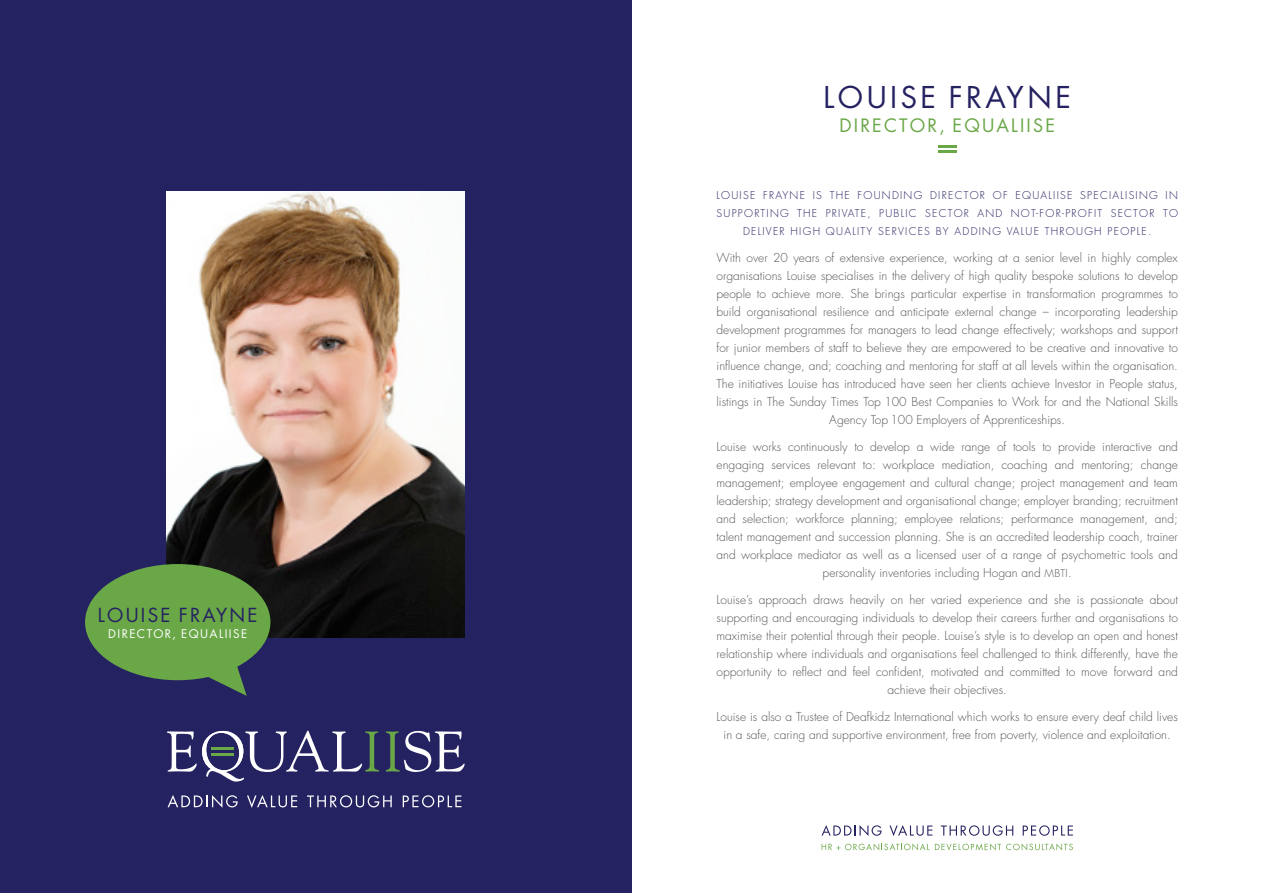
<style>
.page{position:relative;width:1263px;height:893px;background:#fff}
.page>*{position:absolute;margin:0;border:0;box-sizing:border-box;transform-origin:0 0}
.t1{font:29.25px "Futura";letter-spacing:.12em;color:#252261}
.t2{font:18.9px "Futura";letter-spacing:.12em;color:#252261}
.t3{font:18px "Futura";letter-spacing:.12em;color:#6aa747}
.t4{font:300 12px/18px "Futura";color:#58585a;text-align:center}
.t5{font:11.55px "Futura";letter-spacing:.12em;color:#fff}
.t6{font:300 10.5px/18px "Futura";letter-spacing:.12em;color:#252261;text-align:center}
.s1{font-size:10.5px}
</style>
<div class="page">
<div style="left:0;top:0;width:631px;height:893px;background:#252261"></div>
<svg style="left:821px;top:825px;width:60px;height:11px"></svg>
<svg style="left:889px;top:825px;width:43px;height:11px"></svg>
<svg style="left:941px;top:825px;width:72px;height:11px"></svg>
<svg style="left:1023px;top:825px;width:50px;height:11px"></svg>
<svg style="left:821px;top:843px;width:252px;height:7px"></svg>
<svg style="left:938px;top:151px;width:18px;height:2px"></svg>
<hr style="left:938px;top:145px;width:18px;height:3px;background:#6aa747">
<img style="left:167px;top:191px;width:298px;height:447px">
<div style="left:85px;top:564px;width:185px;height:116px;background:#6aa747;border-radius:50%"></div>
<svg style="left:175px;top:661px;width:72px;height:35px"></svg>
<svg style="left:167px;top:730px;width:212px;height:51px"></svg>
<svg style="left:386px;top:731px;width:79px;height:41px"></svg>
<hr style="left:211px;top:753px;width:23px;height:3px;background:#6aa747">
<hr style="left:211px;top:747px;width:23px;height:3px;background:#6aa747">
<svg style="left:168px;top:795px;width:70px;height:13px"></svg>
<svg style="left:247px;top:795px;width:50px;height:13px"></svg>
<svg style="left:307px;top:795px;width:85px;height:12px"></svg>
<svg style="left:403px;top:795px;width:58px;height:12px"></svg>
<p class="t2" style="left:98px;top:603px;width:161px">LOUISE FRAYNE</p>
<p class="t5" style="left:108px;top:626px;width:140px">DIRECTOR, EQUALIISE</p>
<p class="t1" style="left:823px;top:78px;width:249px">LOUISE FRAYNE</p>
<p class="t3" style="left:839px;top:114px;width:217px">DIRECTOR, EQUALIISE</p>
<p class="t6" style="left:716px;top:187px;width:463px">LOUISE FRAYNE IS THE FOUNDING DIRECTOR OF EQUALIISE SPECIALISING IN<br>SUPPORTING THE PRIVATE, PUBLIC SECTOR AND NOT-FOR-PROFIT SECTOR TO<br>DELIVER HIGH QUALITY SERVICES BY ADDING VALUE THROUGH PEOPLE.</p>
<p class="t4" style="left:716px;top:249px;width:463px">With over 20 years of extensive experience, working at a senior level in highly complex organisations Louise specialises in the delivery of high quality bespoke solutions to develop people to achieve more. She brings particular expertise in transformation programmes to build organisational resilience and anticipate external change – incorporating leadership development programmes for managers to lead change effectively; workshops and support for junior members of staff to believe they are empowered to be creative and innovative to influence change, and; coaching and mentoring for staff at all levels within the organisation.<br>The initiatives Louise has introduced have seen her clients achieve Investor in People status, listings in The Sunday Times Top 100 Best Companies to Work for and the National Skills Agency Top 100 Employers of Apprenticeships.</p>
<p class="t4" style="left:716px;top:438px;width:463px">Louise works continuously to develop a wide range of tools to provide interactive and engaging services relevant to: workplace mediation, coaching and mentoring; change management; employee engagement and cultural change; project management and team leadership; strategy development and organisational change; employer branding; recruitment and selection; workforce planning; employee relations; performance management, and; talent management and succession planning. She is an accredited leadership coach, trainer and workplace mediator as well as a licensed user of a range of psychometric tools and personality inventories including Hogan and <span class="s1">MBTI</span>.</p>
<p class="t4" style="left:716px;top:591px;width:463px">Louise’s approach draws heavily on her varied experience and she is passionate about supporting and encouraging individuals to develop their careers further and organisations to maximise their potential through their people. Louise’s style is to develop an open and honest relationship where individuals and organisations feel challenged to think differently, have the opportunity to reflect and feel confident, motivated and committed to move forward and achieve their objectives.</p>
<p class="t4" style="left:716px;top:708px;width:463px">Louise is also a Trustee of Deafkidz International which works to ensure every deaf child lives in a safe, caring and supportive environment, free from poverty, violence and exploitation.</p>
</div>
